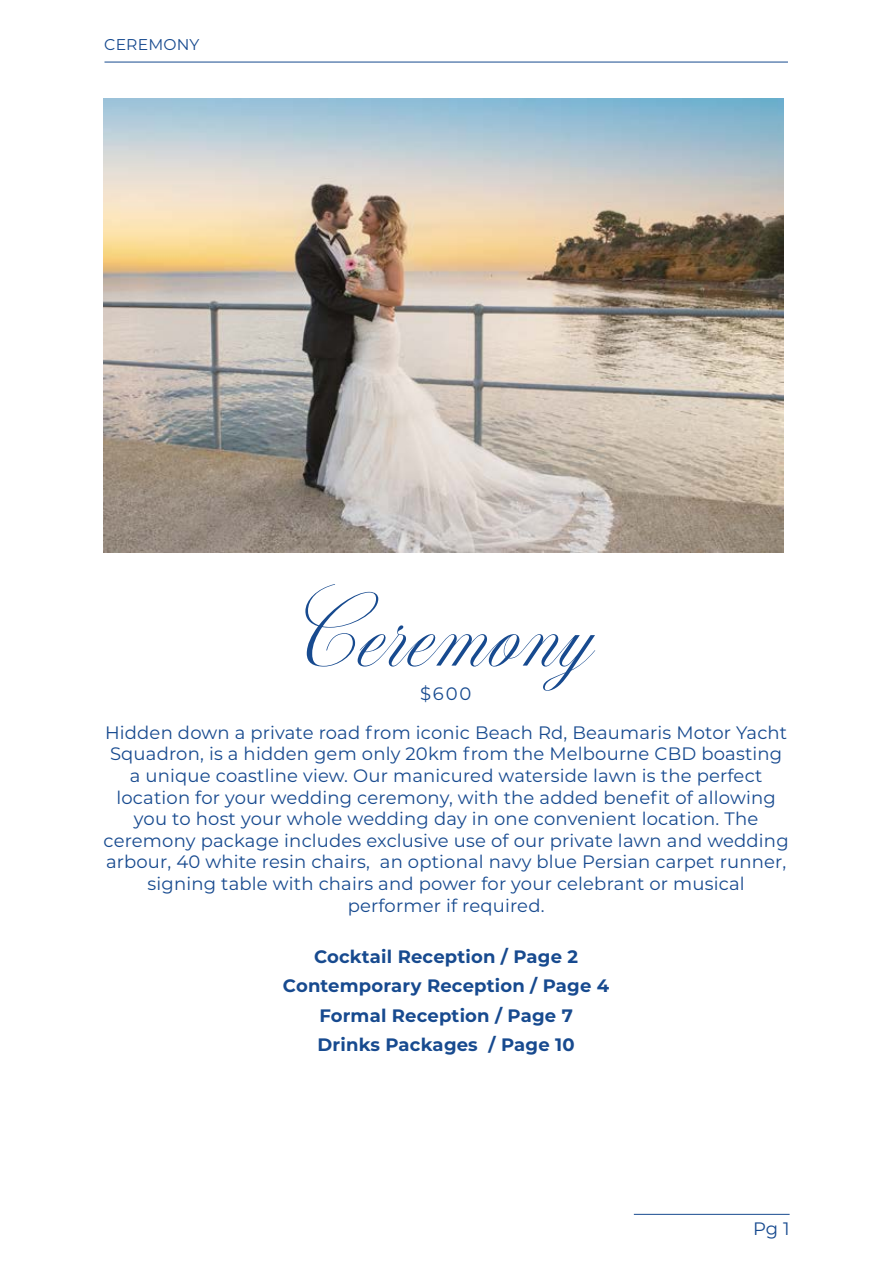
<style>
.page{position:relative;width:893px;height:1263px;background:#fff}
.page>*{position:absolute;margin:0;border:0;box-sizing:border-box;transform-origin:0 0}
.t1{font:97.05px "Altesse Std Regular 64 pt";color:#174a8f}
.t2{font:18px/21.6px "Montserrat";letter-spacing:.01em;color:#174a8f;text-align:center}
.t3{font:700 18px/29.5px "Montserrat";letter-spacing:.01em;color:#174a8f;text-align:center}
.t4{font:15.6px "Montserrat";letter-spacing:.01em;color:#174a8f}
</style>
<div class="page">
<img style="left:103px;top:98px;width:681px;height:454px">
<hr style="left:634px;top:1214px;width:156px;height:1px;background:#174a8f">
<hr style="left:104px;top:62px;width:684px;height:1px;background:#174a8f">
<p class="t4" style="left:104px;top:34px;width:97px">CEREMONY</p>
<h1 class="t1" style="left:298px;top:572px;width:298px">Ceremony</h1>
<p class="t2" style="left:420px;top:682px;width:53px">$600</p>
<p class="t2" style="left:104px;top:721px;width:687px">Hidden down a private road from iconic Beach Rd, Beaumaris Motor Yacht Squadron, is a hidden gem only 20km from the Melbourne CBD boasting a unique coastline view. Our manicured waterside lawn is the perfect location for your wedding ceremony, with the added benefit of allowing you to host your whole wedding day in one convenient location. The ceremony package includes exclusive use of our private lawn and wedding arbour, 40 white resin chairs, an optional navy blue Persian carpet runner, signing table with chairs and power for your celebrant or musical performer if required.</p>
<p class="t3" style="left:283px;top:940px;width:328px">Cocktail Reception / Page 2<br>Contemporary Reception / Page 4<br>Formal Reception / Page 7<br>Drinks Packages / Page 10</p>
<p class="t2" style="left:753px;top:1217px;width:38px">Pg 1</p>
</div>
